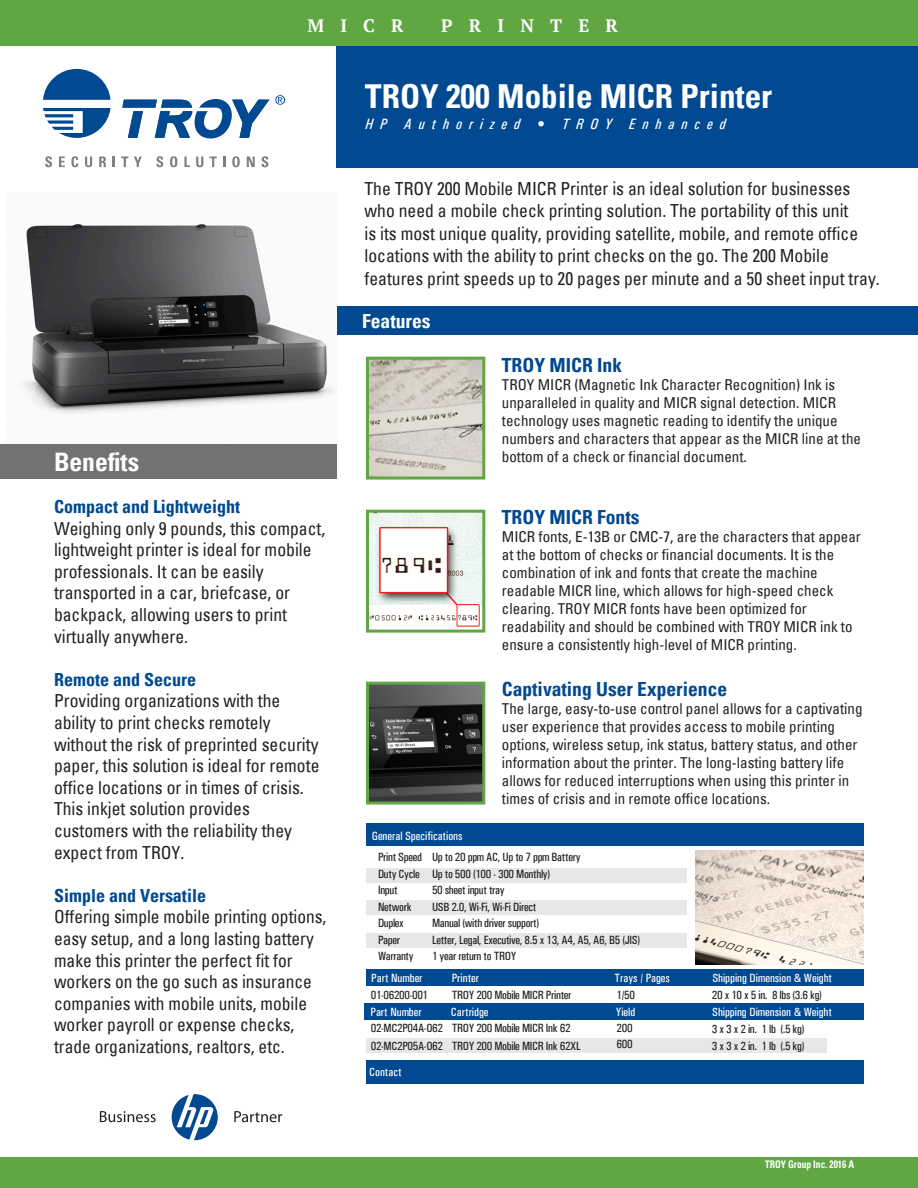
<style>
.page{position:relative;width:918px;height:1188px;background:#fff}
.page>*{position:absolute;margin:0;border:0;box-sizing:border-box;transform-origin:0 0}
.t1{font:700 condensed 33px "Univers";color:#fff}
.t2{font:700 condensed 25.5px "Univers";color:#fff}
.t3{font:700 condensed 19.5px "Univers";color:#014990}
.t4{font:700 condensed 19.5px "Univers";color:#fff}
.t5{font:condensed 18px/21.6px "Univers";color:#231f20}
.t6{font:700 condensed 18px "Univers";color:#014990}
.t7{font:700 18px "PT Serif";letter-spacing:.9em;color:#fff}
.t8{font:condensed 15px/18px "Univers";color:#231f20}
.t9{font:italic 500 condensed 15px "Univers";letter-spacing:.46em;color:#fff}
.t10{font:500 condensed 12.15px "Univers";color:#fff}
.t11{font:500 condensed 12px/18px "Univers";letter-spacing:-.025em;color:#231f20}
.t12{font:500 condensed 12px "Univers";color:#fff}
.t13{font:700 condensed 10.5px "Univers";color:#fff;scale:.9 1}
</style>
<div class="page">
<div style="left:366px;top:868px;width:320px;height:15px;background:#e6e7e9"></div>
<div style="left:366px;top:900px;width:320px;height:14px;background:#e6e7e9"></div>
<div style="left:366px;top:933px;width:320px;height:15px;background:#e6e7e9"></div>
<div style="left:366px;top:1038px;width:461px;height:15px;background:#e6e7e9"></div>
<div style="left:366px;top:969px;width:498px;height:17px;background:#014990"></div>
<div style="left:367px;top:823px;width:497px;height:23px;background:#014990"></div>
<svg style="left:234px;top:1111px;width:48px;height:11px"></svg>
<svg style="left:100px;top:1111px;width:56px;height:11px"></svg>
<svg style="left:172px;top:1094px;width:46px;height:46px"></svg>
<div style="left:367px;top:1060px;width:497px;height:23px;background:#014990"></div>
<div style="left:336px;top:43px;width:582px;height:125px;background:#014990"></div>
<svg style="left:43px;top:108px;width:68px;height:30px"></svg>
<svg style="left:122px;top:99px;width:147px;height:39px"></svg>
<svg style="left:43px;top:69px;width:68px;height:31px"></svg>
<svg style="left:275px;top:95px;width:10px;height:10px"></svg>
<svg style="left:45px;top:156px;width:7px;height:11px"></svg>
<svg style="left:59px;top:157px;width:6px;height:10px"></svg>
<svg style="left:71px;top:156px;width:7px;height:11px"></svg>
<svg style="left:85px;top:157px;width:7px;height:10px"></svg>
<svg style="left:99px;top:157px;width:7px;height:10px"></svg>
<svg style="left:113px;top:157px;width:2px;height:10px"></svg>
<svg style="left:121px;top:157px;width:7px;height:10px"></svg>
<svg style="left:134px;top:157px;width:8px;height:10px"></svg>
<svg style="left:156px;top:156px;width:7px;height:11px"></svg>
<svg style="left:170px;top:156px;width:7px;height:11px"></svg>
<svg style="left:184px;top:157px;width:6px;height:10px"></svg>
<svg style="left:196px;top:157px;width:7px;height:10px"></svg>
<svg style="left:210px;top:157px;width:7px;height:10px"></svg>
<svg style="left:223px;top:157px;width:2px;height:10px"></svg>
<svg style="left:232px;top:156px;width:8px;height:11px"></svg>
<svg style="left:247px;top:157px;width:8px;height:10px"></svg>
<svg style="left:261px;top:156px;width:7px;height:11px"></svg>
<div style="left:0;top:0;width:918px;height:45px;background:#60a744"></div>
<div style="left:336px;top:307px;width:582px;height:28px;background:#014990"></div>
<div style="left:0;top:1157px;width:918px;height:31px;background:#60a744"></div>
<img style="left:370px;top:514px;width:111px;height:112px">
<div style="left:366px;top:510px;width:119px;height:123px;border:3px solid #60a744"></div>
<img style="left:370px;top:686px;width:111px;height:115px">
<div style="left:366px;top:682px;width:119px;height:123px;border:3px solid #60a744"></div>
<img style="left:370px;top:361px;width:111px;height:115px">
<div style="left:366px;top:357px;width:119px;height:123px;border:3px solid #60a744"></div>
<img style="left:695px;top:851px;width:169px;height:113px">
<img style="left:24px;top:224px;width:310px;height:190px">
<div style="left:364px;top:1003px;width:500px;height:16px;background:#014990"></div>
<div style="left:0;top:444px;width:336px;height:35px;background:#717371"></div>
<p class="t7" style="left:307px;top:13px;width:98px">MICR</p>
<p class="t7" style="left:441px;top:13px;width:179px">PRINTER</p>
<p class="t1" style="left:365px;top:76px;width:408px">TROY 200 Mobile MICR Printer</p>
<p class="t9" style="left:365px;top:115px;width:362px">HP Authorized • TROY Enhanced</p>
<p class="t5" style="left:364px;top:177px;width:495px;line-height:22.5px">The TROY 200 Mobile MICR Printer is an ideal solution for businesses who need a mobile check printing solution. The portability of this unit is its most unique quality, providing satellite, mobile, and remote office locations with the ability to print checks on the go. The 200 Mobile</p>
<p class="t5" style="left:364px;top:267px;width:517px">features print speeds up to 20 pages per minute and a 50 sheet input tray.</p>
<p class="t2" style="left:54px;top:446px;width:86px">Benefits</p>
<p class="t6" style="left:54px;top:496px;width:188px">Compact and Lightweight</p>
<p class="t5" style="left:54px;top:517px;width:273px">Weighing only 9 pounds, this compact, lightweight printer is ideal for mobile professionals. It can be easily</p>
<p class="t5" style="left:54px;top:582px;width:238px">transported in a car, briefcase, or backpack, allowing users to print</p>
<p class="t5" style="left:54px;top:625px;width:136px">virtually anywhere.</p>
<p class="t6" style="left:54px;top:668px;width:144px">Remote and Secure</p>
<p class="t5" style="left:54px;top:690px;width:267px">Providing organizations with the ability to print checks remotely without the risk of preprinted security paper, this solution is ideal for remote office locations or in times of crisis.<br>This inkjet solution provides</p>
<p class="t5" style="left:54px;top:820px;width:240px">customers with the reliability they expect from TROY.</p>
<p class="t6" style="left:54px;top:884px;width:154px">Simple and Versatile</p>
<p class="t5" style="left:54px;top:906px;width:274px">Offering simple mobile printing options, easy setup, and a long lasting battery make this printer the perfect fit for workers on the go such as insurance companies with mobile units, mobile worker payroll or expense checks, trade organizations, realtors, etc.</p>
<p class="t4" style="left:362px;top:309px;width:70px">Features</p>
<p class="t10" style="left:372px;top:828px;width:92px">General Specifications</p>
<p class="t3" style="left:502px;top:353px;width:122px">TROY MICR Ink</p>
<p class="t8" style="left:502px;top:376px;width:335px">TROY MICR (Magnetic Ink Character Recognition) Ink is</p>
<p class="t8" style="left:502px;top:394px;width:336px">unparalleled in quality and MICR signal detection. MICR</p>
<p class="t8" style="left:502px;top:412px;width:361px">technology uses magnetic reading to identify the unique numbers and characters that appear as the MICR line at the bottom of a check or financial document.</p>
<p class="t3" style="left:502px;top:505px;width:139px">TROY MICR Fonts</p>
<p class="t8" style="left:502px;top:527px;width:361px">MICR fonts, E-13B or CMC-7, are the characters that appear at the bottom of checks or financial documents. It is the combination of ink and fonts that create the machine readable MICR line, which allows for high-speed check clearing. TROY MICR fonts have been optimized for readability and should be combined with TROY MICR ink to ensure a consistently high-level of MICR printing.</p>
<p class="t3" style="left:502px;top:677px;width:227px">Captivating User Experience</p>
<p class="t8" style="left:502px;top:699px;width:362px">The large, easy-to-use control panel allows for a captivating user experience that provides access to mobile printing options, wireless setup, ink status, battery status, and other information about the printer. The long-lasting battery life allows for reduced interruptions when using this printer in times of crisis and in remote office locations.</p>
<p class="t11" style="left:378px;top:848px;width:204px">Print Speed Up to 20 ppm AC, Up to 7 ppm Battery</p>
<p class="t11" style="left:378px;top:865px;width:174px">Duty Cycle Up to 500 (100 - 300 Monthly)</p>
<p class="t11" style="left:378px;top:881px;width:21px">Input</p>
<p class="t11" style="left:432px;top:881px;width:74px">50 sheet input tray</p>
<p class="t11" style="left:378px;top:898px;width:35px">Network</p>
<p class="t11" style="left:432px;top:898px;width:106px">USB 2.0, Wi-Fi, Wi-Fi Direct</p>
<p class="t11" style="left:378px;top:914px;width:27px">Duplex</p>
<p class="t11" style="left:432px;top:914px;width:109px">Manual (with driver support)</p>
<p class="t11" style="left:378px;top:931px;width:24px">Paper</p>
<p class="t11" style="left:432px;top:931px;width:209px">Letter, Legal, Executive, 8.5 x 13, A4, A5, A6, B5 (JIS)</p>
<p class="t11" style="left:378px;top:947px;width:37px">Warranty</p>
<p class="t11" style="left:432px;top:947px;width:86px">1 year return to TROY</p>
<p class="t11" style="left:371px;top:986px;width:59px">01-06200-001</p>
<p class="t11" style="left:371px;top:1019px;width:74px">02-MC2P04A-O62<br>02-MC2P05A-O62</p>
<p class="t12" style="left:371px;top:970px;width:53px">Part Number</p>
<p class="t12" style="left:452px;top:970px;width:29px">Printer</p>
<p class="t12" style="left:614px;top:970px;width:57px">Trays / Pages</p>
<p class="t12" style="left:712px;top:970px;width:121px">Shipping Dimension &amp; Weight</p>
<p class="t11" style="left:617px;top:986px;width:20px">1/50</p>
<p class="t11" style="left:617px;top:1019px;width:17px">200</p>
<p class="t11" style="left:617px;top:1035px;width:17px">600</p>
<p class="t11" style="left:452px;top:986px;width:121px">TROY 200 Mobile MICR Printer</p>
<p class="t11" style="left:452px;top:1019px;width:120px">TROY 200 Mobile MICR Ink 62</p>
<p class="t11" style="left:452px;top:1037px;width:130px">TROY 200 Mobile MICR Ink 62XL</p>
<p class="t11" style="left:712px;top:986px;width:112px">20 x 10 x 5 in. 8 lbs (3.6 kg)</p>
<p class="t11" style="left:712px;top:1020px;width:94px">3 x 3 x 2 in. 1 lb (.5 kg)</p>
<p class="t11" style="left:712px;top:1037px;width:94px">3 x 3 x 2 in. 1 lb (.5 kg)</p>
<p class="t12" style="left:370px;top:1005px;width:53px">Part Number</p>
<p class="t12" style="left:451px;top:1005px;width:39px">Cartridge</p>
<p class="t12" style="left:616px;top:1005px;width:21px">Yield</p>
<p class="t12" style="left:712px;top:1005px;width:121px">Shipping Dimension &amp; Weight</p>
<p class="t12" style="left:369px;top:1065px;width:34px">Contact</p>
<p class="t13" style="left:765px;top:1158px;width:101px">TROY Group Inc. 2016 A</p>
</div>
